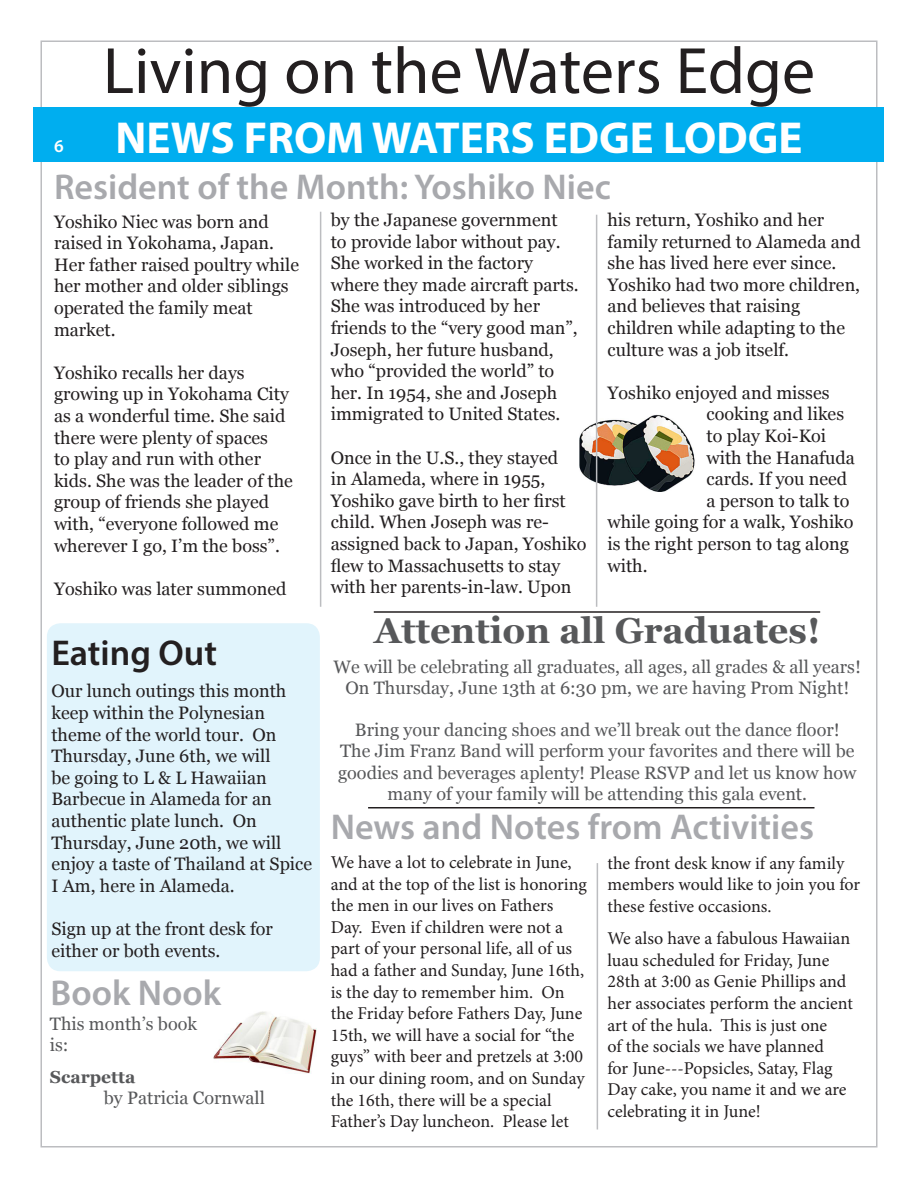
<style>
.page{position:relative;width:918px;height:1188px;background:#fff}
.page>*{position:absolute;margin:0;border:0;box-sizing:border-box;transform-origin:0 0}
.t1{font:66px "Myriad Pro";color:#231f20}
.t2{font:700 45px "Myriad Pro";color:#fff}
.t3{font:600 36px "Myriad Pro";color:#a8a9ad}
.t4{font:700 36px "Georgia";color:#57585a}
.t5{font:600 36px "Myriad Pro";color:#231f20}
.t6{font:18px/21.6px "Georgia";color:#231f20}
.t7{font:18px/21.6px "Minion Pro";letter-spacing:-.005em;color:#231f20}
.t8{font:18px/21.5px "Georgia";color:#57585a;text-align:center}
.t9{font:600 18px "Myriad Pro";color:#fff}
.t10{font:700 17.4px "Georgia";color:#57585a}
</style>
<div class="page">
<div style="left:34px;top:108px;width:850px;height:54px;background:#00aeef"></div>
<hr style="left:597px;top:863px;width:1px;height:267px;background:#bcbdc0">
<hr style="left:320px;top:212px;width:1px;height:395px;background:#bcbdc0">
<div style="left:47px;top:623px;width:273px;height:348px;background:#e1f4fc;border-radius:14px"></div>
<img style="left:579px;top:410px;width:116px;height:81px">
<hr style="left:596px;top:215px;width:1px;height:392px;background:#bcbdc0">
<img style="left:214px;top:1011px;width:103px;height:63px">
<hr style="left:368px;top:807px;width:446px;height:1px;background:#231f20">
<hr style="left:374px;top:611px;width:446px;height:2px;background:#231f20">
<p class="t9" style="left:54px;top:134px;width:11px">6</p>
<p class="t1" style="left:103px;top:30px;width:714px">Living on the Waters Edge</p>
<p class="t2" style="left:115px;top:108px;width:689px">NEWS FROM WATERS EDGE LODGE</p>
<p class="t3" style="left:54px;top:164px;width:558px">Resident of the Month: Yoshiko Niec</p>
<p class="t6" style="left:54px;top:211px;width:247px">Yoshiko Niec was born and raised in Yokohama, Japan.<br>Her father raised poultry while her mother and older siblings operated the family meat market.</p>
<p class="t6" style="left:54px;top:362px;width:240px">Yoshiko recalls her days growing up in Yokohama City as a wonderful time. She said there were plenty of spaces<br>to play and run with other kids. She was the leader of the group of friends she played with, “everyone followed me wherever I go, I’m the boss”.</p>
<p class="t6" style="left:54px;top:578px;width:234px">Yoshiko was later summoned</p>
<p class="t5" style="left:51px;top:630px;width:167px">Eating Out</p>
<p class="t6" style="left:51px;top:681px;width:262px">Our lunch outings this month keep within the Polynesian theme of the world tour. On<br>Thursday, June 6th, we will<br>be going to L &amp; L Hawaiian<br>Barbecue in Alameda for an authentic plate lunch. On<br>Thursday, June 20th, we will enjoy a taste of Thailand at Spice<br>I Am, here in Alameda.</p>
<p class="t6" style="left:51px;top:918px;width:223px">Sign up at the front desk for either or both events.</p>
<p class="t3" style="left:51px;top:970px;width:172px">Book Nook</p>
<p class="t8" style="left:50px;top:1013px;width:149px;text-align:left">This month’s book is:</p>
<p class="t10" style="left:50px;top:1066px;width:87px">Scarpetta</p>
<p class="t8" style="left:104px;top:1088px;width:162px">by Patricia Cornwall</p>
<p class="t6" style="left:331px;top:209px;width:250px">by the Japanese government<br>to provide labor without pay.<br>She worked in the factory where they made aircraft parts.<br>She was introduced by her friends to the “very good man”,<br>Joseph, her future husband, who “provided the world” to her. In 1954, she and Joseph immigrated to United States.</p>
<p class="t6" style="left:331px;top:447px;width:257px">Once in the U.S., they stayed<br>in Alameda, where in 1955,<br>Yoshiko gave birth to her first child. When Joseph was re&shy;assigned back to Japan, Yoshiko flew to Massachusetts to stay with her parents-in-law. Upon</p>
<p class="t6" style="left:608px;top:209px;width:255px">his return, Yoshiko and her family returned to Alameda and she has lived here ever since.<br>Yoshiko had two more children, and believes that raising children while adapting to the culture was a job itself.</p>
<p class="t6" style="left:608px;top:382px;width:224px">Yoshiko enjoyed and misses</p>
<p class="t6" style="left:707px;top:404px;width:139px">cooking and likes</p>
<p class="t6" style="left:707px;top:425px;width:121px">to play Koi-Koi</p>
<p class="t6" style="left:707px;top:447px;width:150px">with the Hanafuda</p>
<p class="t6" style="left:707px;top:468px;width:142px">cards. If you need</p>
<p class="t6" style="left:707px;top:490px;width:144px">a person to talk to</p>
<p class="t6" style="left:608px;top:512px;width:248px">while going for a walk, Yoshiko</p>
<p class="t6" style="left:608px;top:533px;width:243px">is the right person to tag along</p>
<p class="t6" style="left:608px;top:555px;width:42px">with.</p>
<p class="t4" style="left:374px;top:607px;width:448px">Attention all Graduates!</p>
<p class="t8" style="left:334px;top:657px;width:529px;line-height:21px">We will be celebrating all graduates, all ages, all grades &amp; all years!<br>On Thursday, June 13th at 6:30 pm, we are having Prom Night!</p>
<p class="t8" style="left:338px;top:719px;width:520px">Bring your dancing shoes and we’ll break out the dance floor!<br>The Jim Franz Band will perform your favorites and there will be goodies and beverages aplenty! Please RSVP and let us know how many of your family will be attending this gala event.</p>
<p class="t3" style="left:331px;top:804px;width:485px">News and Notes from Activities</p>
<p class="t7" style="left:331px;top:852px;width:258px">We have a lot to celebrate in June, and at the top of the list is honoring the men in our lives on Fathers Day. Even if children were not a part of your personal life, all of us had a father and Sunday, June 16th, is the day to remember him. On the Friday before Fathers Day, June 15th, we will have a social for “the guys” with beer and pretzels at 3:00 in our dining room, and on Sunday the 16th, there will be a special Father’s Day luncheon. Please let</p>
<p class="t7" style="left:608px;top:852px;width:254px">the front desk know if any family members would like to join you for these festive occasions.</p>
<p class="t7" style="left:608px;top:928px;width:247px">We also have a fabulous Hawaiian luau scheduled for Friday, June<br>28th at 3:00 as Genie Phillips and her associates perform the ancient art of the hula. This is just one<br>of the socials we have planned<br>for June---Popsicles, Satay, Flag<br>Day cake, you name it and we are celebrating it in June!</p>
</div>
